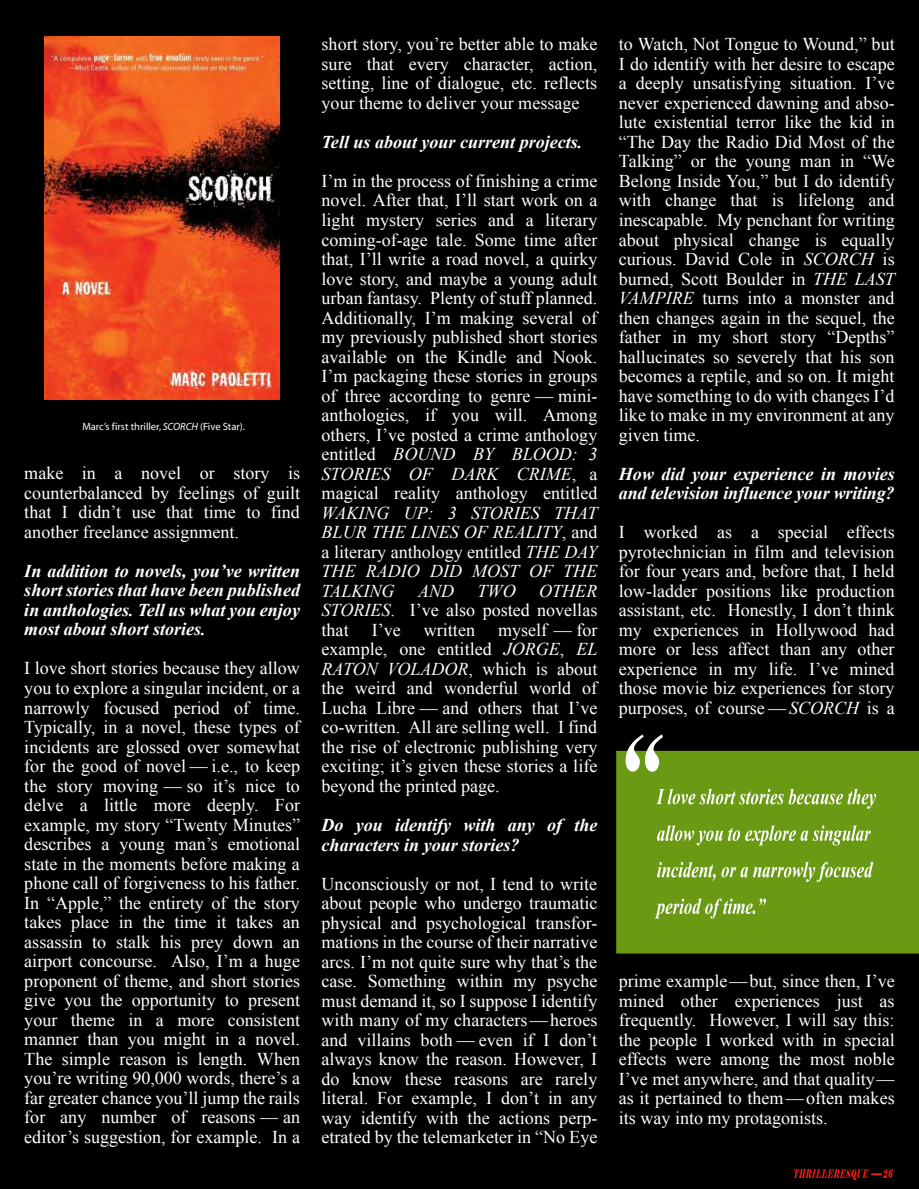
<style>
.page{position:relative;width:919px;height:1189px;background:#fff}
.page>*{position:absolute;margin:0;border:0;box-sizing:border-box;transform-origin:0 0}
.t1{font:18px/19.5px "Times New Roman";color:#fff;text-align:justify}
.t2{font:italic 700 18px/19.5px "Times New Roman";color:#fff}
.t3{font:italic 18px/19.5px "Times New Roman";color:#fff;text-align:justify}
.t4{font:italic 12px "Elephant";letter-spacing:.1em;color:#fd1b14;scale:.51 1}
.t5{font:10.5px "Myriad";color:#fff}
.s1{font-style:italic}
.s2{font-style:normal}
</style>
<div class="page">
<div style="left:0;top:0;width:918px;height:1188px;background:#000"></div>
<div style="left:616px;top:750px;width:302px;height:203px;background:#6a9913"></div>
<svg style="left:656px;top:788px;width:219px;height:20px"></svg>
<svg style="left:657px;top:825px;width:213px;height:20px"></svg>
<svg style="left:657px;top:862px;width:58px;height:18px"></svg>
<svg style="left:721px;top:862px;width:151px;height:19px"></svg>
<svg style="left:655px;top:898px;width:110px;height:20px"></svg>
<svg style="left:625px;top:734px;width:37px;height:37px"></svg>
<img style="left:45px;top:36px;width:234px;height:363px">
<p class="t5" style="left:82px;top:421px;width:164px">Marc’s first thriller, <span class="s1">SCORCH</span> (Five Star).</p>
<p class="t1" style="left:24px;top:463px;width:277px">make in a novel or story is counterbalanced by feelings of guilt that I didn’t use that time to find another freelance assignment.</p>
<p class="t2" style="left:24px;top:560px;width:277px;text-align:justify">In addition to novels, you’ve written short stories that have been published in anthologies. Tell us what you enjoy most about short stories.</p>
<p class="t1" style="left:24px;top:658px;width:277px">I love short stories because they allow you to explore a singular incident, or a narrowly focused period of time.<br>Typically, in a novel, these types of incidents are glossed over somewhat for the good of novel — i.e., to keep the story moving — so it’s nice to delve a little more deeply. For example, my story “Twenty Minutes” describes a young man’s emotional state in the moments before making a phone call of forgiveness to his father.<br>In “Apple,” the entirety of the story takes place in the time it takes an assassin to stalk his prey down an airport concourse. Also, I’m a huge proponent of theme, and short stories give you the opportunity to present your theme in a more consistent manner than you might in a novel.<br>The simple reason is length. When you’re writing 90,000 words, there’s a far greater chance you’ll jump the rails for any number of reasons — an editor’s suggestion, for example. In a</p>
<p class="t1" style="left:321px;top:34px;width:277px">short story, you’re better able to make sure that every character, action, setting, line of dialogue, etc. reflects your theme to deliver your message</p>
<p class="t2" style="left:321px;top:132px;width:262px">Tell us about your current projects.</p>
<p class="t1" style="left:321px;top:171px;width:277px">I’m in the process of finishing a crime novel. After that, I’ll start work on a light mystery series and a literary coming-of-age tale. Some time after that, I’ll write a road novel, a quirky love story, and maybe a young adult urban fantasy. Plenty of stuff planned.<br>Additionally, I’m making several of my previously published short stories available on the Kindle and Nook.<br>I’m packaging these stories in groups of three according to genre — mini&shy;anthologies, if you will. Among others, I’ve posted a crime anthology entitled <span class="s1">BOUND BY BLOOD: 3<br>STORIES OF DARK CRIME</span>, a magical reality anthology entitled</p>
<p class="t3" style="left:321px;top:502px;width:277px">WAKING UP: 3 STORIES THAT BLUR THE LINES OF REALITY<span class="s2">, and a literary anthology entitled</span> THE DAY THE RADIO DID MOST OF THE TALKING</p>
<p class="t1" style="left:321px;top:580px;width:277px;text-indent:217px"><span class="s1">OTHER STORIES</span>. I’ve also posted novellas that</p>
<p class="t3" style="left:418px;top:580px;width:37px">AND</p>
<p class="t3" style="left:477px;top:580px;width:39px">TWO</p>
<p class="t1" style="left:321px;top:619px;width:277px;text-indent:176px">myself — for example, one entitled <span class="s1">JORGE</span>, <span class="s1">EL RATON VOLADOR</span>, which is about the weird and wonderful world of Lucha Libre — and others that I’ve co-written. All are selling well. I find the rise of electronic publishing very exciting; it’s given these stories a life beyond the printed page.</p>
<p class="t2" style="left:321px;top:814px;width:277px">Do you identify with any of the characters in your stories?</p>
<p class="t1" style="left:321px;top:873px;width:277px">Unconsciously or not, I tend to write about people who undergo traumatic physical and psychological transfor&shy;mations in the course of their narrative arcs. I’m not quite sure why that’s the case. Something within my psyche must demand it, so I suppose I identify with many of my characters—heroes and villains both — even if I don’t always know the reason. However, I do know these reasons are rarely literal. For example, I don’t in any way identify with the actions perp&shy;etrated by the telemarketer in “No Eye</p>
<p class="t1" style="left:371px;top:619px;width:30px">I’ve</p>
<p class="t1" style="left:424px;top:619px;width:52px">written</p>
<p class="t1" style="left:618px;top:34px;width:277px">to Watch, Not Tongue to Wound,” but I do identify with her desire to escape a deeply unsatisfying situation. I’ve never experienced dawning and abso&shy;lute existential terror like the kid in “The Day the Radio Did Most of the Talking” or the young man in “We Belong Inside You,” but I do identify with change that is lifelong and inescapable. My penchant for writing about physical change is equally curious. David Cole in <span class="s1">SCORCH</span> is burned, Scott Boulder in <span class="s1">THE LAST VAMPIRE</span> turns into a monster and then changes again in the sequel, the father in my short story “Depths” hallucinates so severely that his son becomes a reptile, and so on. It might have something to do with changes I’d like to make in my environment at any given time.</p>
<p class="t2" style="left:618px;top:463px;width:277px">How did your experience in movies and television influence your writing?</p>
<p class="t1" style="left:618px;top:522px;width:277px">I worked as a special effects pyrotechnician in film and television for four years and, before that, I held low-ladder positions like production assistant, etc. Honestly, I don’t think my experiences in Hollywood had more or less affect than any other experience in my life. I’ve mined those movie biz experiences for story purposes, of course — <span class="s1">SCORCH</span> is a</p>
<p class="t1" style="left:618px;top:970px;width:277px">prime example—but, since then, I’ve mined other experiences just as frequently. However, I will say this: the people I worked with in special effects were among the most noble I’ve met anywhere, and that quality— as it pertained to them—often makes its way into my protagonists.</p>
<p class="t4" style="left:793px;top:1165px;width:195px">THRILLERESQUE ----26</p>
</div>
